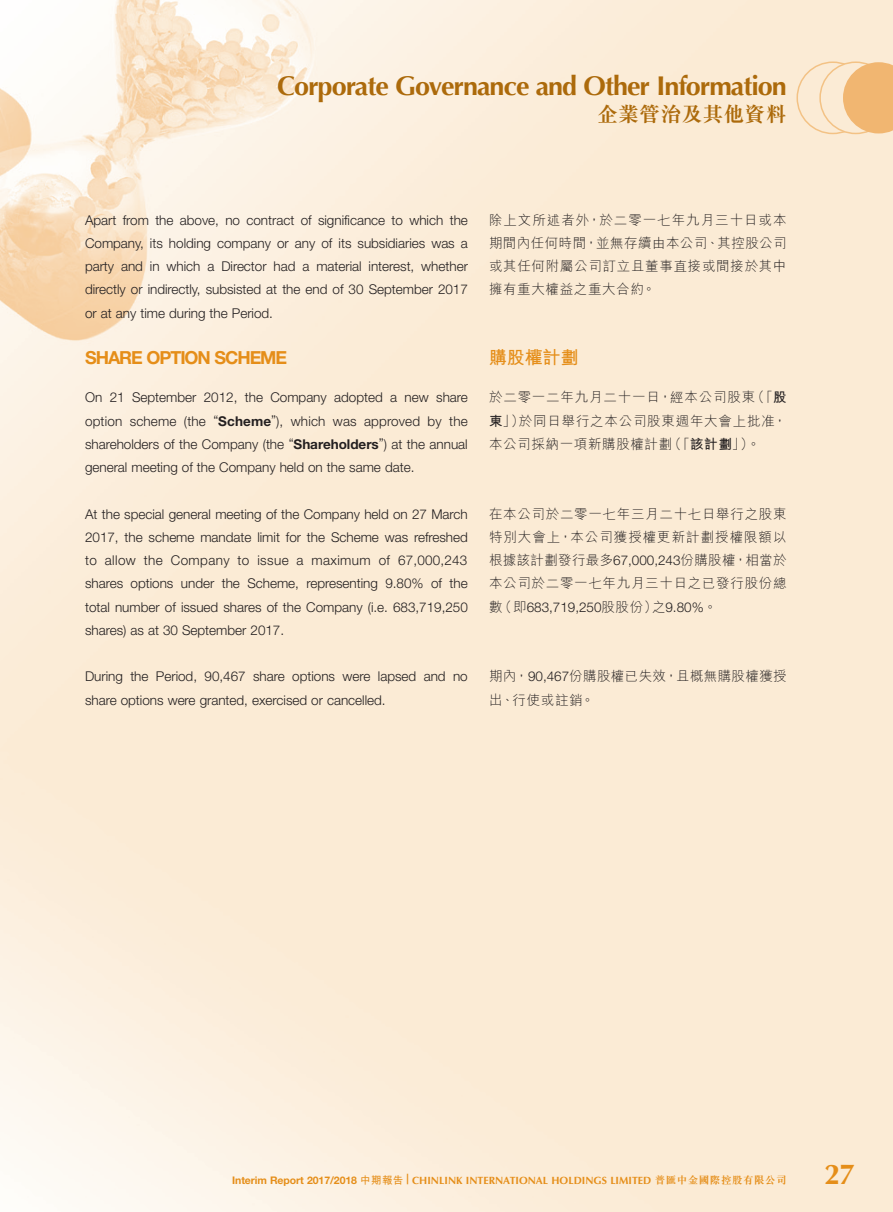
<style>
.page{position:relative;width:893px;height:1212px;background:#fff}
.page>*{position:absolute;margin:0;border:0;box-sizing:border-box;transform-origin:0 0}
.t1{font:700 28.5px "Optima";color:#e58e19}
.t2{font:700 27px "Optima";letter-spacing:-.035em;color:#ac6a0b}
.t3{font:700 21px "M Sung HK";letter-spacing:.005em;color:#ac6a0b}
.Heading_1{font:700 18px "Helvetica Neue LT Std";letter-spacing:-.055em;color:#e58e19}
.C_Heading_1{font:700 18px "M Hei HK";letter-spacing:-.005em;color:#e58e19}
.Body_Text{font:300 13.5px/23.2px "Helvetica Neue LT Std";color:#231f20;text-align:justify}
.Body_Text-2{font:300 13.5px/23.2px "M Hei HK";letter-spacing:.05em;color:#231f20;text-align:justify}
.Body_Text-3{font:300 13.5px/23.2px "M Hei HK";letter-spacing:.03em;color:#231f20}
.t4{font:700 10.5px "Optima LT Std";letter-spacing:.005em;color:#e58e19}
.s1{font-weight:700}
.s2{font-family:"Helvetica Neue LT Std"}
.s3{font-family:"M Hei HK"}
.s4{font-family:"M Sung HK"}
</style>
<div class="page">
<img style="left:0;top:0;width:893px;height:1212px">
<div style="left:797px;top:62px;width:71px;height:71px;background:#fbebd5;border-radius:50%"></div>
<div style="left:796px;top:61px;width:73px;height:73px;border:2px solid #f3c285;border-radius:50%"></div>
<div style="left:820px;top:62px;width:71px;height:71px;background:#fbebd5;border-radius:50%"></div>
<svg style="left:843px;top:62px;width:50px;height:71px;background:#f2bd7f"></svg>
<h2 class="t2" style="left:277px;top:71px;width:511px">Corporate Governance and Other Information</h2>
<h3 class="t3" style="left:597px;top:103px;width:191px">企業管治及其他資料</h3>
<p class="Body_Text" style="left:85px;top:208px;width:384px">Apart from the above, no contract of significance to which the Company, its holding company or any of its subsidiaries was a party and in which a Director had a material interest, whether directly or indirectly, subsisted at the end of 30 September 2017 or at any time during the Period.</p>
<p class="Heading_1" style="left:85px;top:347px;width:204px">SHARE OPTION SCHEME</p>
<p class="Body_Text" style="left:85px;top:386px;width:384px">On 21 September 2012, the Company adopted a new share option scheme (the “<span class="s1">Scheme</span>”), which was approved by the shareholders of the Company (the “<span class="s1">Shareholders</span>”) at the annual general meeting of the Company held on the same date.</p>
<p class="Body_Text" style="left:85px;top:502px;width:384px">At the special general meeting of the Company held on 27 March 2017, the scheme mandate limit for the Scheme was refreshed to allow the Company to issue a maximum of 67,000,243 shares options under the Scheme, representing 9.80% of the total number of issued shares of the Company (i.e. 683,719,250 shares) as at 30 September 2017.</p>
<p class="Body_Text" style="left:85px;top:665px;width:384px">During the Period, 90,467 share options were lapsed and no share options were granted, exercised or cancelled.</p>
<p class="Body_Text-2" style="left:489px;top:208px;width:299px">除上文所述者外，於二零一七年九月三十日或本期間內任何時間，並無存續由本公司、其控股公司或其任何附屬公司訂立且董事直接或間接於其中擁有重大權益之重大合約。</p>
<p class="C_Heading_1" style="left:489px;top:344px;width:91px">購股權計劃</p>
<p class="Body_Text-2" style="left:489px;top:386px;width:299px">於二零一二年九月二十一日，經本公司股東（「<span class="s1">股東</span>」）於同日舉行之本公司股東週年大會上批准，本公司採納一項新購股權計劃（「<span class="s1">該計劃</span>」）。</p>
<p class="Body_Text-2" style="left:489px;top:502px;width:299px">在本公司於二零一七年三月二十七日舉行之股東特別大會上，本公司獲授權更新計劃授權限額以根據該計劃發行最多<span class="s2">67,000,243</span>份購股權，相當於本公司於二零一七年九月三十日之已發行股份總數（即<span class="s2">683,719,250</span>股股份）之<span class="s2">9.80%</span>。</p>
<p class="Body_Text-3" style="left:489px;top:665px;width:299px">期內，<span class="s2">90,467</span>份購股權已失效，且概無購股權獲授出、行使或註銷。</p>
<p class="t4" style="left:232px;top:1174px;width:556px"><span class="s2">Interim Report 2017/2018</span> <span class="s3">中期報告</span> <span class="s2">|</span> CHINLINK INTERNATIONAL HOLDINGS LIMITED <span class="s4">普匯中金國際控股有限公司</span></p>
<h1 class="t1" style="left:824px;top:1158px;width:32px">27</h1>
</div>
